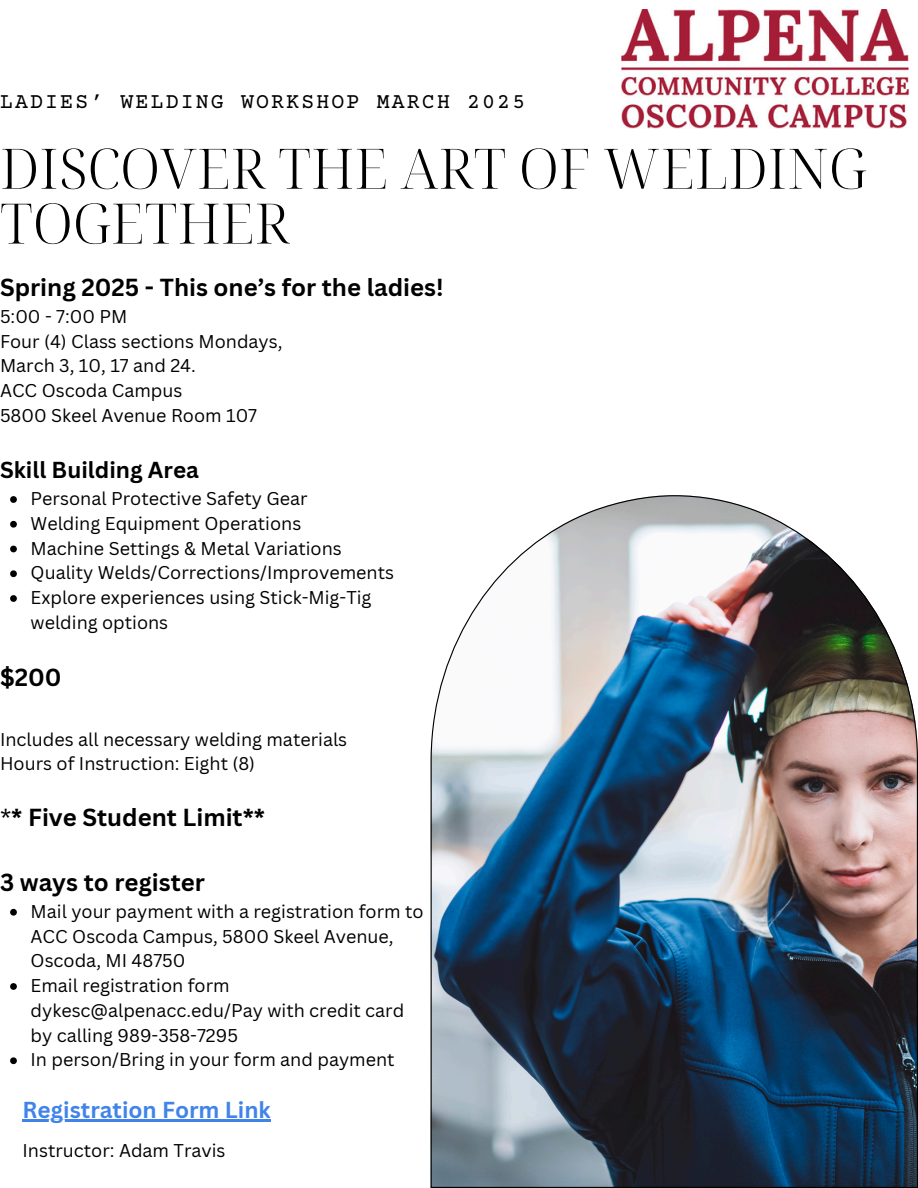
<style>
.page{position:relative;width:918px;height:1188px;background:#fff}
.page>*{position:absolute;margin:0;border:0;box-sizing:border-box;transform-origin:0 0}
.t1{font:300 55.8px/54.9px "Noto Serif Display";color:#000}
.t2{font:700 24px "Canva Sans";color:#000}
.t3{font:700 22.5px "Canva Sans";color:#4184e9}
.t4{font:700 22.5px "Canva Sans";color:#000}
.t5{font:21.6px "Courier Prime";letter-spacing:.1em;color:#000}
.t6{font:18px/24.8px "Canva Sans";color:#000}
.s1{font-weight:400}
</style>
<div class="page">
<img style="left:431px;top:495px;width:487px;height:693px">
<img style="left:622px;top:10px;width:286px;height:118px">
<svg style="left:10px;top:496px;width:7px;height:7px"></svg>
<svg style="left:10px;top:521px;width:7px;height:7px"></svg>
<svg style="left:10px;top:546px;width:7px;height:6px"></svg>
<svg style="left:10px;top:570px;width:7px;height:7px"></svg>
<svg style="left:10px;top:595px;width:7px;height:7px"></svg>
<svg style="left:10px;top:909px;width:7px;height:7px"></svg>
<svg style="left:10px;top:983px;width:7px;height:7px"></svg>
<svg style="left:10px;top:1057px;width:7px;height:7px"></svg>
<hr style="left:22px;top:1120px;width:249px;height:2px;background:#4184e9">
<h1 class="t5" style="left:0;top:91px;width:527px">LADIES’ WELDING WORKSHOP MARCH 2025</h1>
<h4 class="t1" style="left:0;top:140px;width:868px">DISCOVER THE ART OF WELDING<br>TOGETHER</h4>
<h3 class="t2" style="left:0;top:270px;width:445px">Spring 2025 - This one’s for the ladies!</h3>
<h3 class="t6" style="left:0;top:303px;width:284px">5:00 - 7:00 PM<br>Four (4) Class sections Mondays,<br>March 3, 10, 17 and 24.<br>ACC Oscoda Campus<br>5800 Skeel Avenue Room 107</h3>
<h2 class="t4" style="left:0;top:454px;width:201px">Skill Building Area</h2>
<p class="t6" style="left:31px;top:486px;width:279px">Personal Protective Safety Gear</p>
<p class="t6" style="left:31px;top:511px;width:272px">Welding Equipment Operations</p>
<p class="t6" style="left:31px;top:535px;width:313px">Machine Settings &amp; Metal Variations</p>
<p class="t6" style="left:31px;top:560px;width:365px">Quality Welds/Corrections/Improvements</p>
<p class="t6" style="left:31px;top:585px;width:342px">Explore experiences using Stick-Mig-Tig welding options</p>
<p class="t2" style="left:0;top:660px;width:63px">$200</p>
<h2 class="t6" style="left:0;top:726px;width:349px">Includes all necessary welding materials</h2>
<p class="t6" style="left:0;top:751px;width:257px">Hours of Instruction: Eight (8)</p>
<p class="t2" style="left:0;top:800px;width:267px"><span class="s1">*</span>* Five Student Limit**</p>
<h3 class="t2" style="left:0;top:865px;width:207px">3 ways to register</h3>
<h2 class="t6" style="left:31px;top:899px;width:395px">Mail your payment with a registration form to<br>ACC Oscoda Campus, 5800 Skeel Avenue,<br>Oscoda, MI 48750</h2>
<p class="t6" style="left:31px;top:973px;width:375px">Email registration form dykesc@alpenacc.edu/Pay with credit card by calling 989-358-7295</p>
<p class="t6" style="left:31px;top:1047px;width:366px">In person/Bring in your form and payment</p>
<p class="t3" style="left:22px;top:1094px;width:250px">Registration Form Link</p>
<h2 class="t6" style="left:22px;top:1138px;width:205px">Instructor: Adam Travis</h2>
</div>
